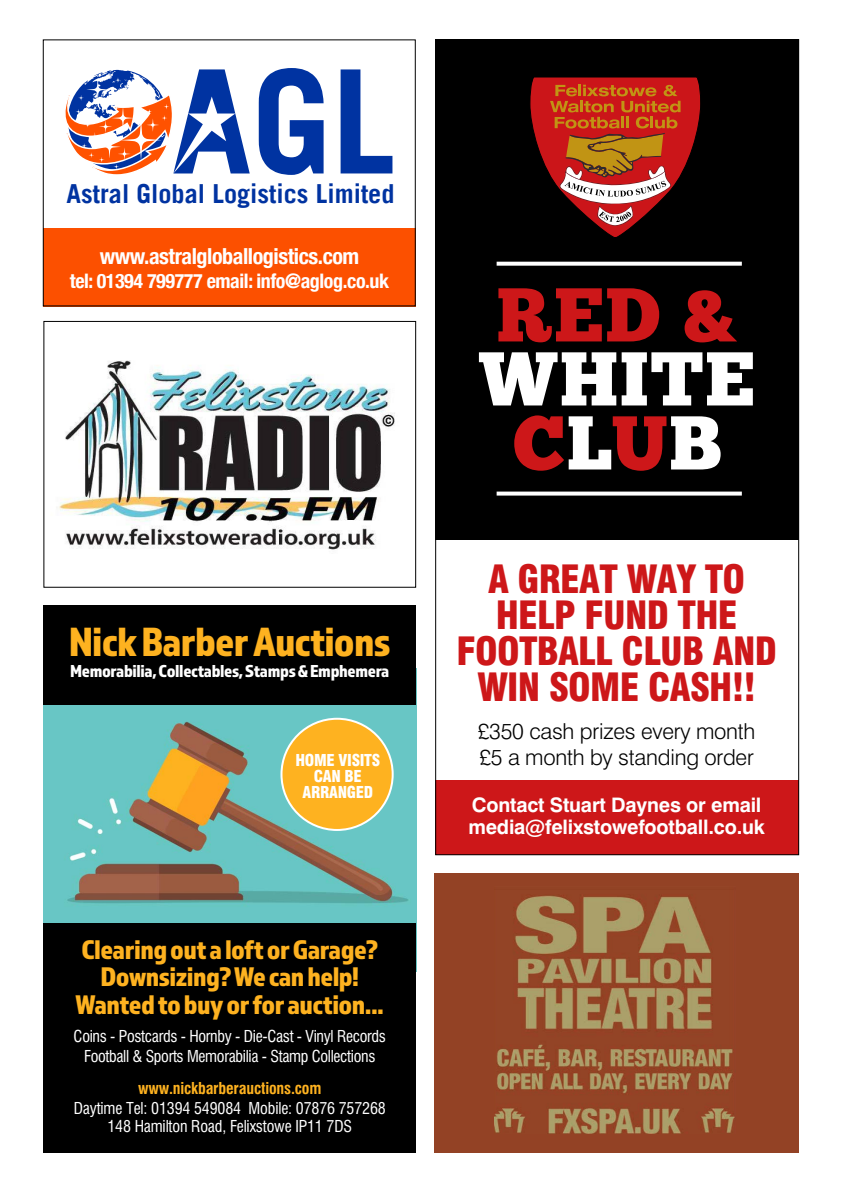
<style>
.page{position:relative;width:842px;height:1191px;background:#fff}
.page>*{position:absolute;margin:0;border:0;box-sizing:border-box;transform-origin:0 0}
.t1{font:700 144px "Trade Gothic LT";color:#0033a1}
.t2{font:76px/64px "Chunk Five Ex";letter-spacing:.02em;color:#fff;text-align:center}
.t3{font:76px "Chunk Five Ex";color:#cd1719}
.t4{font:42.4px "Almaq Refined";letter-spacing:-.02em;color:#feb220}
.t5{font:900 condensed 38px/36px "Swiss 721 BT";letter-spacing:-.02em;color:#cd1719;text-align:center}
.t6{font:28px/27.4px "Almaq Refined";letter-spacing:-.02em;color:#feb220;text-align:center}
.t7{font:700 26.2px "Trade Gothic LT";color:#0033a1}
.t8{font:300 22px/26px "Swiss 721 BT";letter-spacing:-.01em;color:#000}
.t9{font:700 condensed 22px "Helvetica Neue";letter-spacing:-.02em;color:#fff}
.t10{font:20px/22px "Swis 721 BT Regular 3";letter-spacing:-.01em;color:#fff}
.t11{font:700 condensed 20px "Helvetica Neue";letter-spacing:-.02em;color:#fff}
.t12{font:18px "Almaq Refined";letter-spacing:-.02em;color:#fff}
.t13{font:16px/20px "Swis 721 BT Condensed 2";letter-spacing:-.02em;color:#fff;text-align:center}
.t14{font:700 condensed 16px "Swiss 721 BT";letter-spacing:-.01em;color:#feb220}
.t15{font:900 condensed 16px/16px "Swiss 721 BT";letter-spacing:-.02em;color:#fff;text-align:center}
.s1{color:#cd1719}
</style>
<div class="page">
<div style="left:436px;top:780px;width:363px;height:75px;background:#cd1719"></div>
<div style="left:436px;top:40px;width:363px;height:500px;background:#000"></div>
<svg style="left:530px;top:77px;width:171px;height:160px"></svg>
<svg style="left:497px;top:262px;width:245px;height:4px"></svg>
<svg style="left:497px;top:491px;width:245px;height:4px"></svg>
<img style="left:44px;top:705px;width:372px;height:218px">
<div style="left:44px;top:605px;width:372px;height:100px;background:#000"></div>
<div style="left:44px;top:923px;width:372px;height:229px;background:#000"></div>
<div style="left:281px;top:718px;width:112px;height:112px;background:#feb220;border-radius:50%"></div>
<div style="left:280px;top:717px;width:114px;height:114px;border:2px solid #fff;border-radius:50%"></div>
<div style="left:435px;top:872px;width:364px;height:280px;background:#934225"></div>
<img style="left:494px;top:895px;width:241px;height:239px">
<svg style="left:65px;top:69px;width:185px;height:106px"></svg>
<div style="left:44px;top:229px;width:372px;height:78px;background:#fc5000"></div>
<img style="left:59px;top:360px;width:336px;height:190px">
<div style="left:44px;top:321px;width:372px;height:266px;border:1px solid #000"></div>
<h1 class="t1" style="left:252px;top:34px;width:146px">GL</h1>
<h3 class="t7" style="left:67px;top:178px;width:329px">Astral Global Logistics Limited</h3>
<h3 class="t9" style="left:100px;top:237px;width:261px">www.astralgloballogistics.com</h3>
<p class="t11" style="left:70px;top:264px;width:321px">tel: 01394 799777 email: info@aglog.co.uk</p>
<h3 class="t4" style="left:69px;top:616px;width:324px">Nick Barber Auctions</h3>
<p class="t12" style="left:70px;top:660px;width:321px">Memorabilia, Collectables, Stamps &amp; Emphemera</p>
<p class="t15" style="left:295px;top:752px;width:86px">HOME VISITS<br>CAN BE<br>ARRANGED</p>
<h3 class="t6" style="left:76px;top:934px;width:310px">Clearing out a loft or Garage?<br>Downsizing? We can help!<br>Wanted to buy or for auction...</h3>
<p class="t13" style="left:74px;top:1026px;width:314px">Coins - Postcards - Hornby - Die-Cast - Vinyl Records<br>Football &amp; Sports Memorabilia - Stamp Collections</p>
<p class="t14" style="left:138px;top:1078px;width:185px">www.nickbarberauctions.com</p>
<p class="t13" style="left:74px;top:1099px;width:313px;line-height:18px">Daytime Tel: 01394 549084 Mobile: 07876 757268<br>148 Hamilton Road, Felixstowe IP11 7DS</p>
<h2 class="t3" style="left:496px;top:258px;width:243px">RED &amp;</h2>
<h2 class="t2" style="left:480px;top:345px;width:277px">WHITE<br><span class="s1">C</span>L<span class="s1">U</span>B</h2>
<h3 class="t5" style="left:456px;top:561px;width:322px">A GREAT WAY TO<br>HELP FUND THE<br>FOOTBALL CLUB AND<br>WIN SOME CASH!!</h3>
<h3 class="t8" style="left:478px;top:718px;width:279px">£350 cash prizes every month £5 a month by standing order</h3>
<p class="t10" style="left:468px;top:793px;width:298px">Contact Stuart Daynes or email media@felixstowefootball.co.uk</p>
</div>
